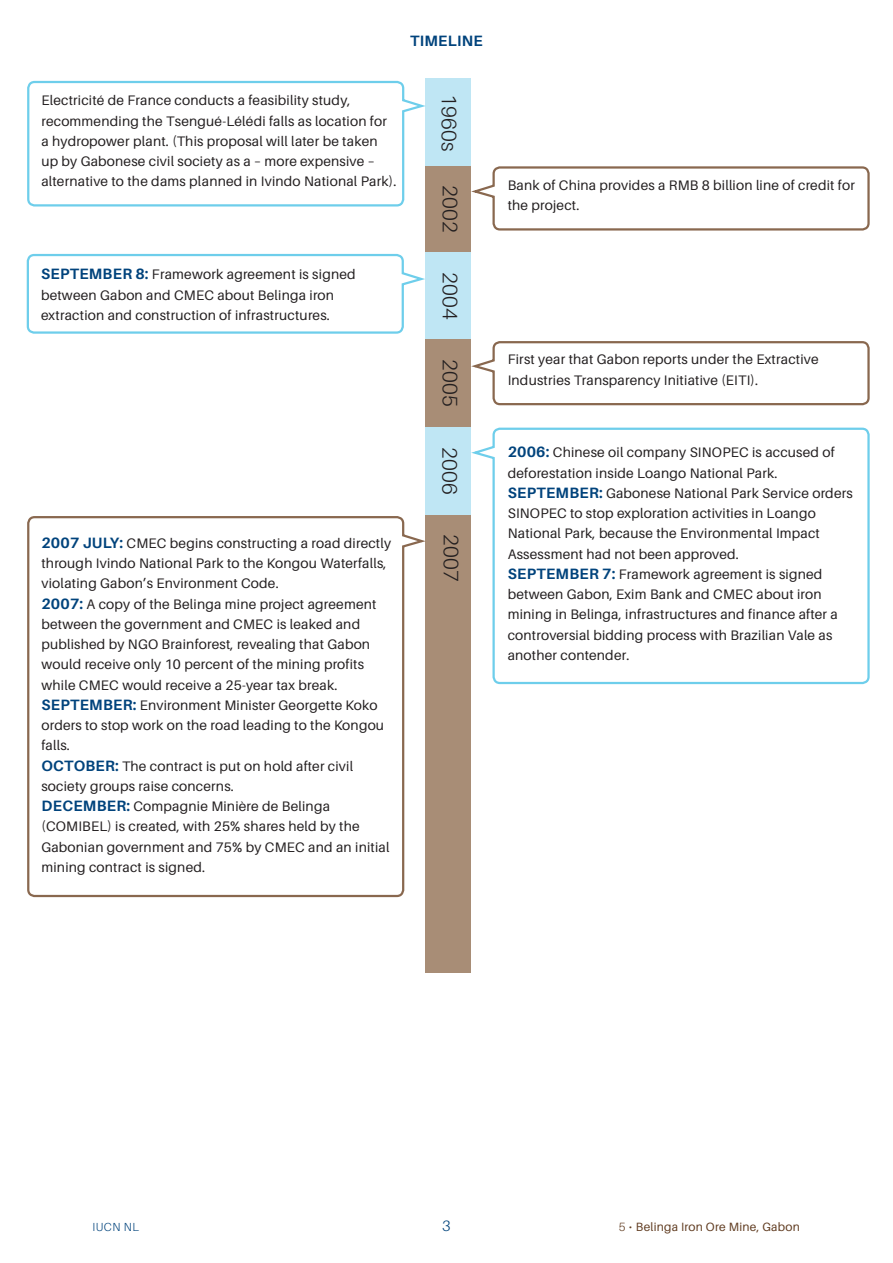
<style>
.page{position:relative;width:893px;height:1263px;background:#fff}
.page>*{position:absolute;margin:0;border:0;box-sizing:border-box;transform-origin:0 0}
.Aileron_BROOD{font:300 21px "Aileron";letter-spacing:.01em;color:#231f20}
.Aileron_BROOD-2{font:700 15px "Aileron";letter-spacing:.02em;color:#01437c}
.t1{font:300 15px "Aileron";color:#01437c}
.Aileron_BROOD-3{font:13.8px/20.2px "Aileron";letter-spacing:.015em;color:#231f20}
.t2{font:12px "Aileron";letter-spacing:.02em;color:#613d22}
.t3{font:300 11.7px "Aileron";letter-spacing:.04em;color:#01437c}
.s1{font-weight:700;font-size:15px;color:#01437c}
.s2{font-weight:300}
</style>
<div class="page">
<div style="left:426px;top:515px;width:45px;height:458px;background:#a88d76"></div>
<div style="left:426px;top:427px;width:45px;height:88px;background:#bfe6f4"></div>
<div style="left:426px;top:340px;width:45px;height:87px;background:#a88d76"></div>
<div style="left:426px;top:165px;width:45px;height:87px;background:#a88d76"></div>
<div style="left:426px;top:78px;width:45px;height:87px;background:#bfe6f4"></div>
<svg style="left:467px;top:165px;width:403px;height:66px"></svg>
<svg style="left:27px;top:80px;width:403px;height:128px"></svg>
<svg style="left:26px;top:253px;width:400px;height:82px"></svg>
<svg style="left:471px;top:427px;width:399px;height:258px"></svg>
<svg style="left:27px;top:515px;width:399px;height:383px"></svg>
<svg style="left:471px;top:341px;width:399px;height:65px"></svg>
<div style="left:426px;top:252px;width:45px;height:87px;background:#bfe6f4"></div>
<p class="Aileron_BROOD-2" style="left:410px;top:32px;width:74px">TIMELINE</p>
<p class="Aileron_BROOD-3" style="left:41px;top:91px;width:357px">Electricité de France conducts a feasibility study, recommending the Tsengué-Lélédi falls as location for a hydropower plant. (This proposal will later be taken up by Gabonese civil society as a – more expensive – alternative to the dams planned in Ivindo National Park).</p>
<p class="Aileron_BROOD-3" style="left:41px;top:265px;width:316px"><span class="s1">SEPTEMBER 8:</span> Framework agreement is signed between Gabon and CMEC about Belinga iron extraction and construction of infrastructures.</p>
<p class="Aileron_BROOD-3" style="left:41px;top:533px;width:351px"><span class="s1">2007 JULY:</span> CMEC begins constructing a road directly through Ivindo National Park to the Kongou Waterfalls, violating Gabon’s Environment Code.</p>
<p class="Aileron_BROOD-3" style="left:41px;top:594px;width:337px"><span class="s1">2007:</span> A copy of the Belinga mine project agreement between the government and CMEC is leaked and published by NGO Brainforest, revealing that Gabon would receive only 10 percent of the mining profits while CMEC would receive a 25-year tax break.</p>
<p class="Aileron_BROOD-3" style="left:41px;top:695px;width:344px"><span class="s1">SEPTEMBER:</span> Environment Minister Georgette Koko orders to stop work on the road leading to the Kongou falls.</p>
<p class="Aileron_BROOD-3" style="left:41px;top:756px;width:313px"><span class="s1">OCTOBER:</span> The contract is put on hold after civil society groups raise concerns.</p>
<p class="Aileron_BROOD-3" style="left:41px;top:796px;width:350px"><span class="s1">DECEMBER:</span> Compagnie Minière de Belinga (COMIBEL) is created, with 25% shares held by the Gabonian government and 75% by CMEC and an initial mining contract is signed.</p>
<p class="Aileron_BROOD" style="left:460px;top:94px;width:59px;rotate:90deg">1960s</p>
<p class="Aileron_BROOD" style="left:462px;top:185px;width:49px;rotate:90deg">2002</p>
<p class="Aileron_BROOD" style="left:462px;top:272px;width:49px;rotate:90deg">2004</p>
<p class="Aileron_BROOD" style="left:462px;top:359px;width:49px;rotate:90deg">2005</p>
<p class="Aileron_BROOD" style="left:461px;top:447px;width:49px;rotate:90deg">2006</p>
<p class="Aileron_BROOD" style="left:463px;top:534px;width:49px;rotate:90deg">2007</p>
<p class="Aileron_BROOD-3" style="left:508px;top:175px;width:349px">Bank of China provides a RMB 8 billion line of credit for the project.</p>
<p class="Aileron_BROOD-3" style="left:508px;top:350px;width:312px">First year that Gabon reports under the Extractive<br>Industries Transparency Initiative (EITI).</p>
<p class="Aileron_BROOD-3" style="left:508px;top:442px;width:329px"><span class="s1">2006:</span> Chinese oil company SINOPEC is accused of deforestation inside Loango National Park.</p>
<p class="Aileron_BROOD-3" style="left:508px;top:483px;width:347px"><span class="s1">SEPTEMBER:</span> Gabonese National Park Service orders SINOPEC to stop exploration activities in Loango National Park, because the Environmental Impact Assessment had not been approved.</p>
<p class="Aileron_BROOD-3" style="left:508px;top:564px;width:332px"><span class="s1">SEPTEMBER 7:</span> Framework agreement is signed between Gabon, Exim Bank and CMEC about iron mining in Belinga, infrastructures and finance after a controversial bidding process with Brazilian Vale as another contender.</p>
<p class="t3" style="left:92px;top:1220px;width:48px">IUCN NL</p>
<p class="t1" style="left:442px;top:1217px;width:10px">3</p>
<p class="t2" style="left:619px;top:1220px;width:183px"><span class="s2">5 •</span> Belinga Iron Ore Mine, Gabon</p>
</div>
